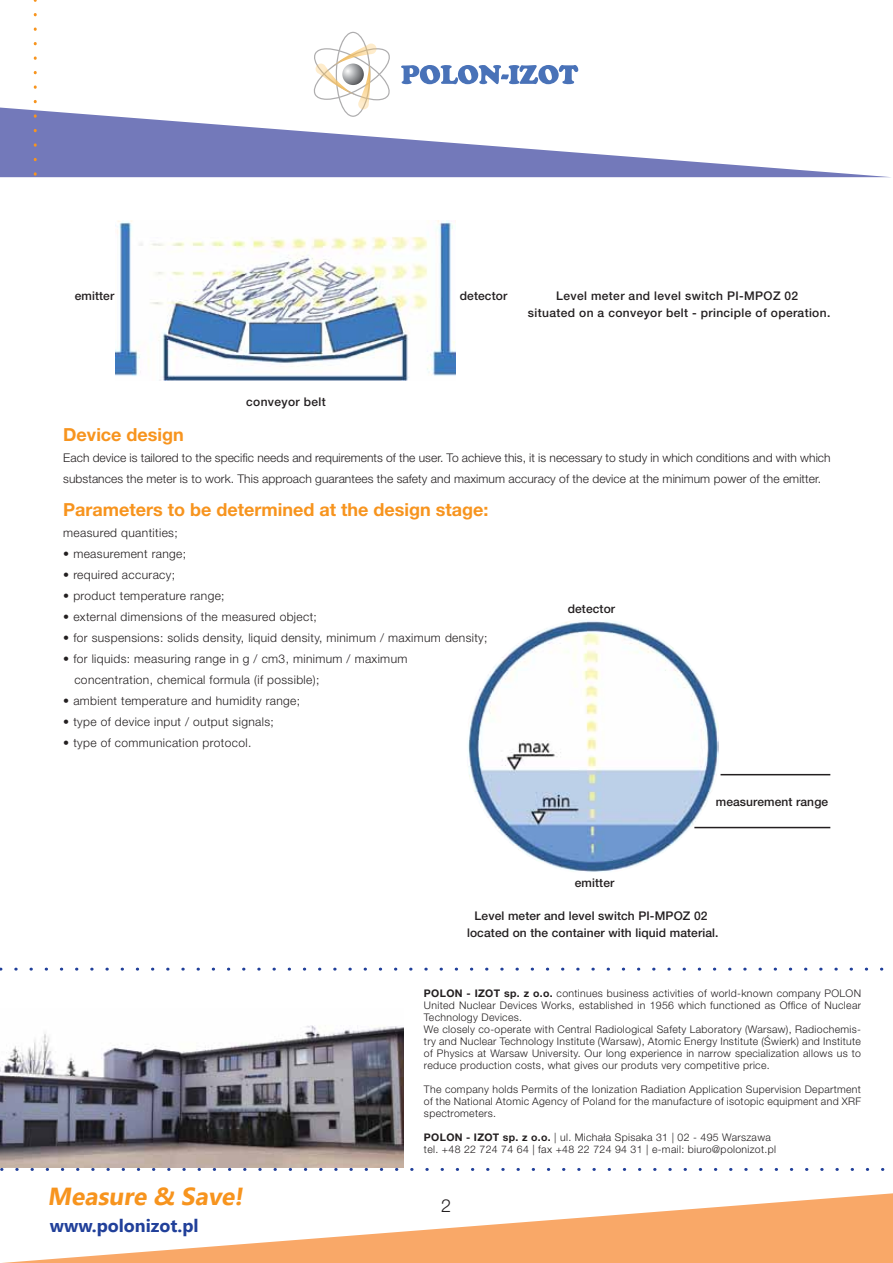
<style>
.page{position:relative;width:893px;height:1263px;background:#fff}
.page>*{position:absolute;margin:0;border:0;box-sizing:border-box;transform-origin:0 0}
.t1{font:700 24.6px "Nirmala UI";color:#f7941e}
.t2{font:700 18px "Helvetica Neue LT Pro";color:#f7941e}
.t3{font:700 18px "Nirmala UI";color:#21409a}
.t4{font:300 18px "Helvetica Neue LT Pro";color:#231f20}
.t5{font:300 12px/21px "Helvetica Neue LT Pro";letter-spacing:.03em;color:#231f20}
.t6{font:300 12px/21px "Helvetica Neue LT Pro";letter-spacing:.005em;color:#231f20}
.t7{font:500 12px/16.5px "Helvetica Neue LT Pro";letter-spacing:.01em;color:#231f20;text-align:center}
.t8{font:500 12px/16.5px "Helvetica Neue LT Pro";letter-spacing:.03em;color:#231f20;text-align:center}
.t9{font:300 10.5px/12px "Helvetica Neue LT Pro";letter-spacing:.03em;color:#231f20}
.s1{font-weight:700}
</style>
<div class="page">
<img style="left:0;top:1025px;width:403px;height:142px">
<svg style="left:0;top:108px;width:888px;height:69px;fill:#7379ba"></svg>
<svg style="left:2px;top:1193px;width:891px;height:70px"></svg>
<svg style="left:34px;top:0;width:3px;height:177px"></svg>
<svg style="left:2px;top:1168px;width:883px;height:3px"></svg>
<svg style="left:401px;top:65px;width:177px;height:19px"></svg>
<svg style="left:310px;top:32px;width:84px;height:85px"></svg>
<svg style="left:1px;top:968px;width:883px;height:3px"></svg>
<img style="left:115px;top:221px;width:340px;height:160px">
<img style="left:468px;top:621px;width:251px;height:251px">
<div style="left:714px;top:793px;width:6px;height:19px;background:#fff"></div>
<hr style="left:720px;top:774px;width:110px;height:1px;background:#231f20">
<hr style="left:694px;top:827px;width:136px;height:1px;background:#231f20">
<p class="t7" style="left:75px;top:287px;width:41px">emitter</p>
<p class="t7" style="left:460px;top:287px;width:49px">detector</p>
<p class="t8" style="left:528px;top:287px;width:304px">Level meter and level switch PI-MPOZ 02<br>situated on a conveyor belt - principle of operation.</p>
<p class="t8" style="left:246px;top:393px;width:81px">conveyor belt</p>
<h2 class="t2" style="left:63px;top:423px;width:122px">Device design</h2>
<p class="t6" style="left:63px;top:446px;width:769px">Each device is tailored to the specific needs and requirements of the user. To achieve this, it is necessary to study in which conditions and with which substances the meter is to work. This approach guarantees the safety and maximum accuracy of the device at the minimum power of the emitter.</p>
<h2 class="t2" style="left:63px;top:498px;width:427px">Parameters to be determined at the design stage:</h2>
<p class="t5" style="left:63px;top:521px;width:116px">measured quantities;</p>
<p class="t5" style="left:63px;top:542px;width:124px">• measurement range;</p>
<p class="t5" style="left:63px;top:563px;width:113px">• required accuracy;</p>
<p class="t5" style="left:63px;top:584px;width:163px">• product temperature range;</p>
<p class="t5" style="left:63px;top:605px;width:255px">• external dimensions of the measured object;</p>
<p class="t5" style="left:63px;top:626px;width:426px">• for suspensions: solids density, liquid density, minimum / maximum density;</p>
<p class="t5" style="left:74px;top:647px;width:335px;text-indent:-11px">• for liquids: measuring range in g / cm3, minimum / maximum concentration, chemical formula (if possible);</p>
<p class="t5" style="left:63px;top:689px;width:238px">• ambient temperature and humidity range;</p>
<p class="t5" style="left:63px;top:710px;width:212px">• type of device input / output signals;</p>
<p class="t5" style="left:63px;top:731px;width:190px">• type of communication protocol.</p>
<p class="t7" style="left:568px;top:600px;width:49px">detector</p>
<p class="t7" style="left:575px;top:874px;width:41px">emitter</p>
<p class="t7" style="left:716px;top:793px;width:114px">measurement range</p>
<p class="t7" style="left:467px;top:907px;width:253px">Level meter and level switch PI-MPOZ 02 located on the container with liquid material.</p>
<h1 class="t1" style="left:48px;top:1175px;width:202px">Measure &amp; Save!</h1>
<h2 class="t3" style="left:50px;top:1210px;width:151px">www.polonizot.pl</h2>
<p class="t9" style="left:424px;top:987px;width:439px"><span class="s1">POLON - IZOT sp. z o.o.</span> continues business activities of world-known company POLON United Nuclear Devices Works, established in 1956 which functioned as Office of Nuclear Technology Devices.<br>We closely co-operate with Central Radiological Safety Laboratory (Warsaw), Radiochemis&shy;try and Nuclear Technology Institute (Warsaw), Atomic Energy Institute (Świerk) and Institute of Physics at Warsaw University. Our long experience in narrow specialization allows us to reduce production costs, what gives our produts very competitive price.</p>
<p class="t9" style="left:424px;top:1083px;width:439px;text-align:justify">The company holds Permits of the Ionization Radiation Application Supervision Department of the National Atomic Agency of Poland for the manufacture of isotopic equipment and XRF spectrometers.</p>
<p class="t9" style="left:424px;top:1131px;width:354px"><span class="s1">POLON - IZOT sp. z o.o.</span> | ul. Michała Spisaka 31 | 02 - 495 Warszawa tel. +48 22 724 74 64 | fax +48 22 724 94 31 | e-mail: biuro@polonizot.pl</p>
<h2 class="t4" style="left:441px;top:1194px;width:12px">2</h2>
</div>
